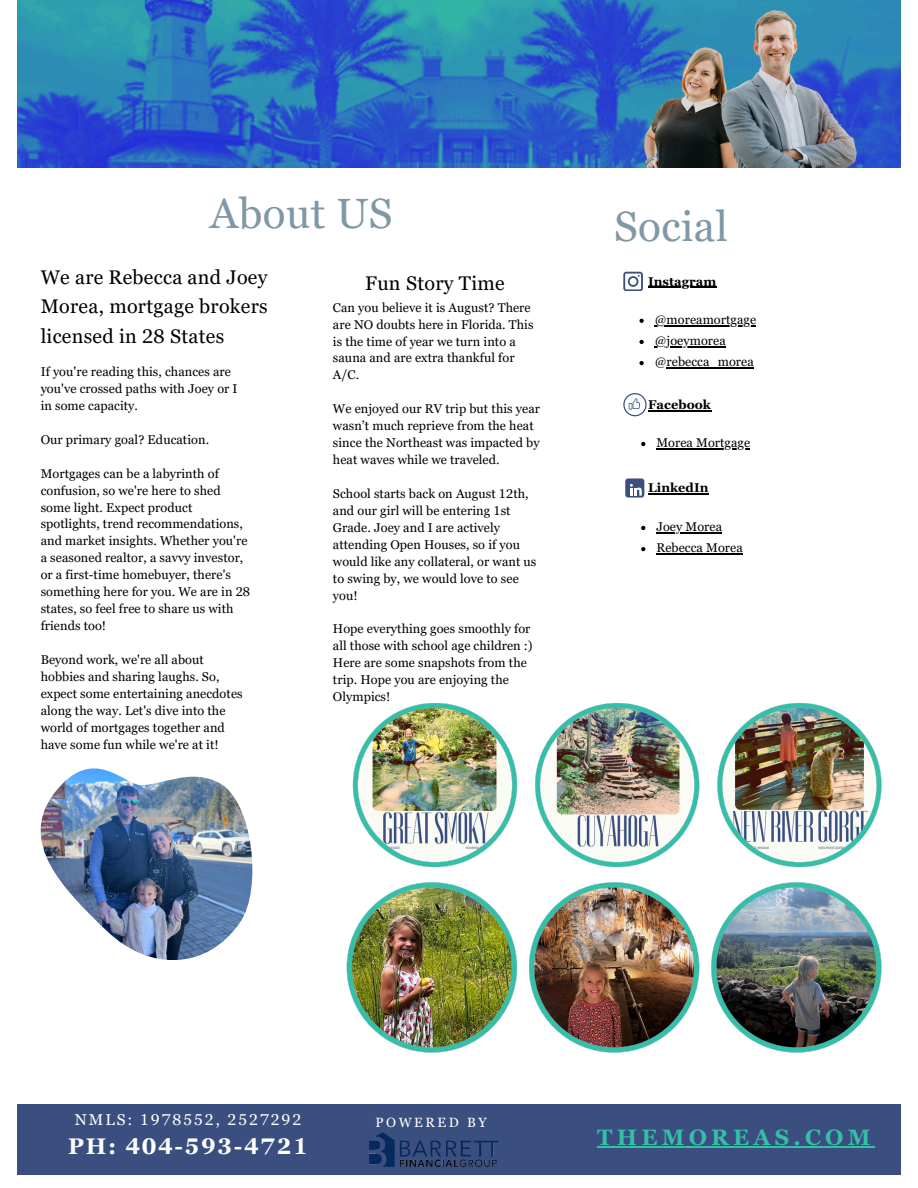
<style>
.page{position:relative;width:918px;height:1188px;background:#fff}
.page>*{position:absolute;margin:0;border:0;box-sizing:border-box;transform-origin:0 0}
.t1{font:42.3px "Georgia Pro";letter-spacing:.01em;color:#8098a6}
.t2{font:700 22.5px "Georgia Pro";letter-spacing:.075em;color:#fff}
.t3{font:700 22.35px "Georgia Pro";letter-spacing:.19em;color:#34bfa6}
.t4{font:19.8px/29.2px "Georgia Pro";letter-spacing:.015em;color:#000;text-align:justify}
.t5{font:15.75px "Georgia Pro";letter-spacing:.125em;color:#fff}
.t6{font:13.35px "Georgia Pro";letter-spacing:.19em;color:#fff}
.t7{font:12.75px/17px "Georgia Pro";letter-spacing:.005em;color:#000}
.t8{font:700 12.75px "Georgia Pro";letter-spacing:.005em;color:#000}
</style>
<div class="page">
<img style="left:17px;top:0;width:883px;height:168px">
<svg style="left:623px;top:272px;width:19px;height:19px"></svg>
<svg style="left:623px;top:393px;width:24px;height:23px"></svg>
<div style="left:625px;top:478px;width:19px;height:20px;background:#3a4e7f;border-radius:3px"></div>
<svg style="left:630px;top:484px;width:12px;height:12px"></svg>
<img style="left:347px;top:882px;width:170px;height:171px">
<img style="left:353px;top:703px;width:164px;height:164px">
<img style="left:41px;top:768px;width:211px;height:192px">
<div style="left:17px;top:1104px;width:884px;height:71px;background:#3a4e7f"></div>
<img style="left:369px;top:1132px;width:130px;height:35px">
<hr style="left:597px;top:1146px;width:278px;height:1px;background:#34bfa6">
<img style="left:625px;top:27px;width:125px;height:141px">
<img style="left:716px;top:0;width:149px;height:167px">
<img style="left:529px;top:882px;width:170px;height:171px">
<img style="left:535px;top:703px;width:164px;height:164px">
<img style="left:711px;top:882px;width:171px;height:171px">
<img style="left:717px;top:703px;width:165px;height:164px">
<hr style="left:648px;top:287px;width:69px;height:1px;background:#000">
<svg style="left:639px;top:319px;width:5px;height:4px"></svg>
<hr style="left:655px;top:325px;width:101px;height:1px;background:#000">
<svg style="left:639px;top:340px;width:5px;height:4px"></svg>
<hr style="left:655px;top:346px;width:71px;height:1px;background:#000">
<svg style="left:639px;top:361px;width:5px;height:4px"></svg>
<hr style="left:667px;top:367px;width:87px;height:1px;background:#000">
<svg style="left:641px;top:442px;width:4px;height:4px"></svg>
<hr style="left:656px;top:448px;width:94px;height:1px;background:#000">
<svg style="left:641px;top:526px;width:4px;height:4px"></svg>
<hr style="left:656px;top:532px;width:66px;height:1px;background:#000">
<svg style="left:641px;top:547px;width:4px;height:4px"></svg>
<hr style="left:656px;top:553px;width:87px;height:1px;background:#000">
<hr style="left:648px;top:410px;width:63px;height:1px;background:#000">
<hr style="left:648px;top:493px;width:61px;height:1px;background:#000">
<h6 class="t1" style="left:210px;top:189px;width:184px">About US</h6>
<p class="t4" style="left:41px;top:263px;width:228px">We are Rebecca and Joey Morea, mortgage brokers licensed in 28 States</p>
<p class="t7" style="left:41px;top:363px;width:198px">If you're reading this, chances are you've crossed paths with Joey or I in some capacity.</p>
<p class="t7" style="left:41px;top:431px;width:170px">Our primary goal? Education.</p>
<p class="t7" style="left:41px;top:465px;width:211px">Mortgages can be a labyrinth of confusion, so we're here to shed some light. Expect product spotlights, trend recommendations, and market insights. Whether you're a seasoned realtor, a savvy investor, or a first-time homebuyer, there's something here for you. We are in 28 states, so feel free to share us with friends too!</p>
<p class="t7" style="left:41px;top:651px;width:204px">Beyond work, we're all about hobbies and sharing laughs. So, expect some entertaining anecdotes along the way. Let's dive into the world of mortgages together and have some fun while we're at it!</p>
<p class="t4" style="left:365px;top:269px;width:141px">Fun Story Time</p>
<h1 class="t7" style="left:333px;top:299px;width:202px">Can you believe it is August? There are NO doubts here in Florida. This is the time of year we turn into a sauna and are extra thankful for<br>A/C.</h1>
<h3 class="t7" style="left:333px;top:400px;width:209px">We enjoyed our RV trip but this year wasn’t much reprieve from the heat since the Northeast was impacted by heat waves while we traveled.</h3>
<p class="t7" style="left:333px;top:485px;width:205px">School starts back on August 12th, and our girl will be entering 1st<br>Grade. Joey and I are actively attending Open Houses, so if you would like any collateral, or want us to swing by, we would love to see you!</p>
<p class="t7" style="left:333px;top:621px;width:201px">Hope everything goes smoothly for all those with school age children :)<br>Here are some snapshots from the trip. Hope you are enjoying the<br>Olympics!</p>
<p class="t1" style="left:614px;top:203px;width:115px">Social</p>
<p class="t8" style="left:648px;top:274px;width:70px">Instagram</p>
<h6 class="t7" style="left:655px;top:311px;width:103px">@moreamortgage</h6>
<p class="t7" style="left:655px;top:332px;width:73px">@joeymorea</p>
<p class="t7" style="left:655px;top:353px;width:101px">@rebecca_morea</p>
<p class="t8" style="left:648px;top:397px;width:64px">Facebook</p>
<p class="t7" style="left:656px;top:434px;width:95px">Morea Mortgage</p>
<p class="t8" style="left:648px;top:481px;width:62px">LinkedIn</p>
<p class="t7" style="left:656px;top:518px;width:67px">Joey Morea</p>
<p class="t7" style="left:656px;top:539px;width:88px">Rebecca Morea</p>
<p class="t5" style="left:75px;top:1111px;width:228px">NMLS: 1978552, 2527292</p>
<h3 class="t2" style="left:68px;top:1134px;width:241px">PH: 404-593-4721</h3>
<p class="t6" style="left:375px;top:1115px;width:113px">POWERED BY</p>
<p class="t3" style="left:597px;top:1125px;width:275px">THEMOREAS.COM</p>
</div>
